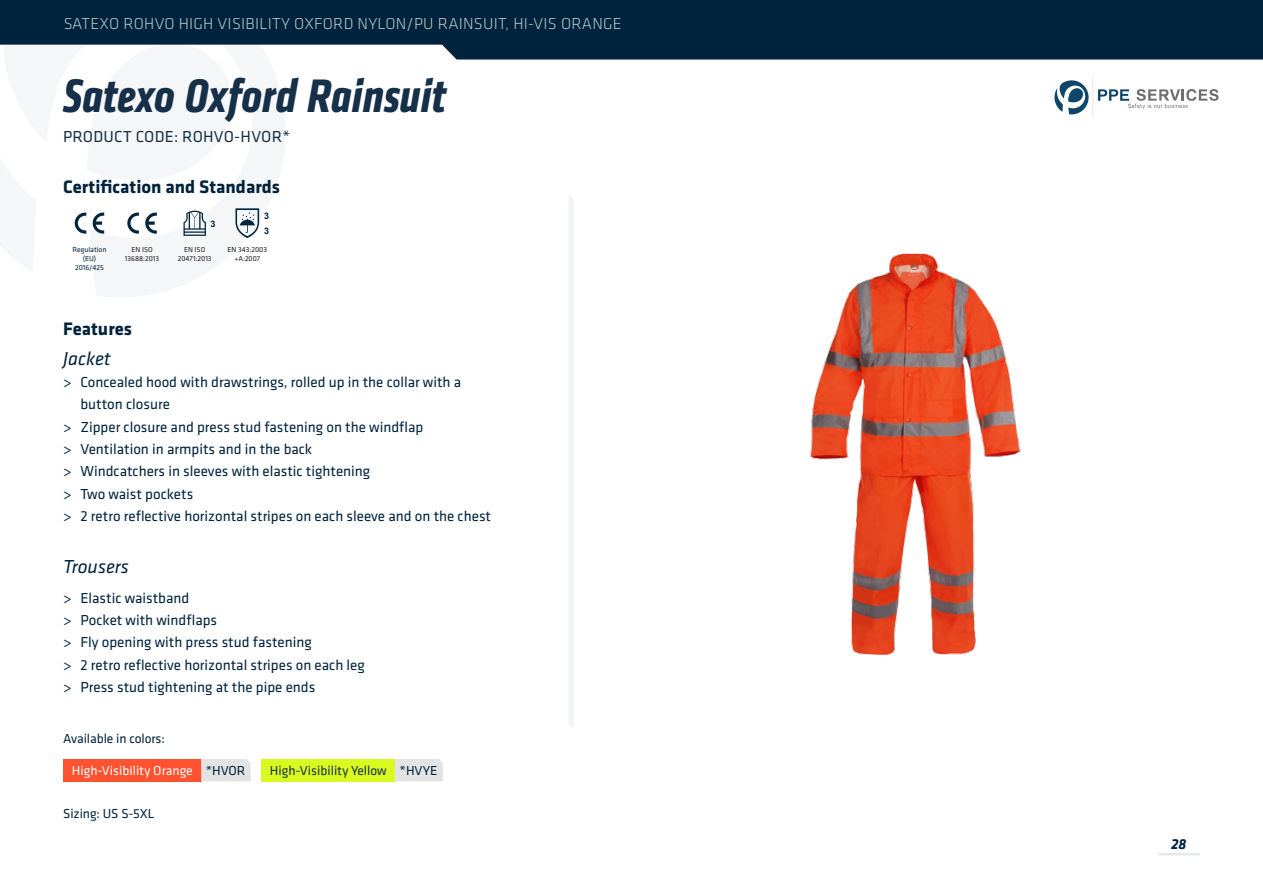
<style>
.page{position:relative;width:1263px;height:893px;background:#fff}
.page>*{position:absolute;margin:0;border:0;box-sizing:border-box;transform-origin:0 0}
.t1{font:italic 700 48.75px "Klavika Condensed";letter-spacing:.01em;color:#173049}
.t2{font:italic 19.5px "Klavika";color:#00233d}
.t3{font:700 18.75px "Klavika";color:#00233d}
.t4{font:300 16.5px "Klavika";letter-spacing:.015em;color:#f8f8f9}
.t5{font:16.5px "Klavika";letter-spacing:.015em;color:#173049}
.t6{font:15px/22.4px "Klavika";color:#00233d}
.t7{font:italic 700 15px "Klavika";color:#00233d}
.t8{font:13.5px "Klavika";letter-spacing:-.005em;color:#00233d}
.t9{font:13.5px "Klavika";color:#fff}
.t10{font:13.5px "Klavika";color:#173049}
.t11{font:700 9px/15px "Arial";color:#00233d}
.t12{font:7.5px/9px "Klavika";color:#231f20;text-align:center}
.t13{font:7.5px/9px "Klavika";color:#00233d;text-align:center}
.s1{color:#00233d}
</style>
<div class="page">
<svg style="left:1158px;top:853px;width:42px;height:2px"></svg>
<svg style="left:0;top:0;width:1263px;height:60px;background:#18374f"></svg>
<svg style="left:1054px;top:77px;width:164px;height:40px"></svg>
<hr style="left:569px;top:195px;width:4px;height:533px;background:#f3f4f5">
<img style="left:810px;top:253px;width:211px;height:402px">
<svg style="left:75px;top:213px;width:11px;height:21px"></svg>
<svg style="left:93px;top:213px;width:11px;height:21px"></svg>
<svg style="left:183px;top:210px;width:23px;height:26px"></svg>
<svg style="left:235px;top:208px;width:24px;height:30px"></svg>
<svg style="left:127px;top:213px;width:12px;height:21px"></svg>
<svg style="left:145px;top:213px;width:12px;height:21px"></svg>
<div style="left:63px;top:759px;width:138px;height:22px;background:#ff5230"></div>
<svg style="left:201px;top:759px;width:50px;height:22px"></svg>
<div style="left:261px;top:759px;width:134px;height:22px;background:#d9fa1f"></div>
<svg style="left:395px;top:759px;width:48px;height:22px"></svg>
<p class="t4" style="left:63px;top:15px;width:560px">SATEXO ROHVO HIGH VISIBILITY OXFORD NYLON/PU RAINSUIT, HI-VIS ORANGE</p>
<h1 class="t1" style="left:63px;top:65px;width:384px">Satexo Oxford Rainsuit</h1>
<p class="t5" style="left:63px;top:128px;width:228px">PRODUCT CODE: ROHVO-HVOR*</p>
<p class="t3" style="left:63px;top:177px;width:218px">Certification and Standards</p>
<p class="t11" style="left:210px;top:216px;width:7px">3</p>
<p class="t11" style="left:264px;top:209px;width:7px">3<br>3</p>
<p class="t12" style="left:228px;top:245px;width:41px">EN 343:2003 +A:2007</p>
<p class="t13" style="left:73px;top:245px;width:35px">Regulation (EU)<br>2016/425</p>
<p class="t12" style="left:125px;top:245px;width:36px">EN ISO<br>13688:2013</p>
<p class="t12" style="left:178px;top:245px;width:35px">EN ISO<br>20471:2013</p>
<p class="t3" style="left:63px;top:318px;width:70px">Features</p>
<h2 class="t2" style="left:63px;top:348px;width:49px">Jacket</h2>
<p class="t6" style="left:63px;top:371px;width:400px">&gt; Concealed hood with drawstrings, rolled up in the collar with a</p>
<p class="t6" style="left:80px;top:393px;width:91px">button closure</p>
<p class="t6" style="left:63px;top:416px;width:362px">&gt; Zipper closure and press stud fastening on the windflap</p>
<p class="t6" style="left:63px;top:438px;width:251px">&gt; Ventilation in armpits and in the back</p>
<p class="t6" style="left:63px;top:460px;width:309px">&gt; Windcatchers in sleeves with elastic tightening</p>
<p class="t6" style="left:63px;top:483px;width:132px">&gt; Two waist pockets</p>
<p class="t6" style="left:63px;top:505px;width:429px">&gt; 2 retro reflective horizontal stripes on each sleeve and on the chest</p>
<h2 class="t2" style="left:63px;top:556px;width:67px">Trousers</h2>
<p class="t6" style="left:63px;top:587px;width:303px">&gt; Elastic waistband<br>&gt; Pocket with windflaps<br>&gt; Fly opening with press stud fastening<br>&gt; 2 retro reflective horizontal stripes on each leg &gt; Press stud tightening at the pipe ends</p>
<p class="t8" style="left:63px;top:731px;width:103px">Available in colors:</p>
<p class="t9" style="left:72px;top:763px;width:175px">High-Visibility Orange <span class="s1">*HVOR</span></p>
<p class="t10" style="left:270px;top:763px;width:169px">High-Visibility Yellow <span class="s1">*HVYE</span></p>
<p class="t8" style="left:63px;top:806px;width:93px">Sizing: US S-5XL</p>
<p class="t7" style="left:1171px;top:836px;width:17px">28</p>
</div>
